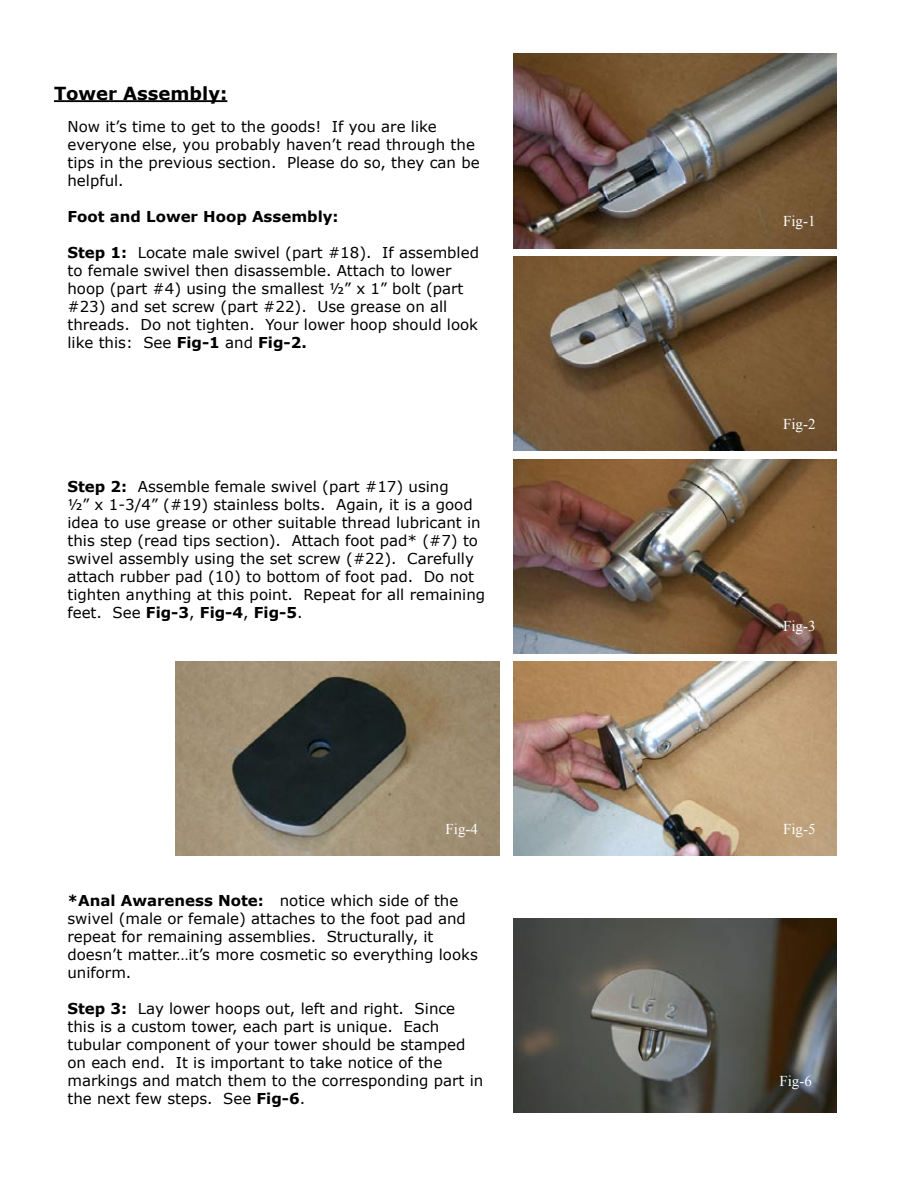
<style>
.page{position:relative;width:918px;height:1188px;background:#fff}
.page>*{position:absolute;margin:0;border:0;box-sizing:border-box;transform-origin:0 0}
.t1{font:700 18px "Verdana";color:#000}
.t2{font:15px/18px "Verdana";color:#000}
.t3{font:15px "Times New Roman";color:#fff}
.t4{font:700 15px "Verdana";color:#000}
.s1{font-weight:700}
</style>
<div class="page">
<hr style="left:54px;top:100px;width:173px;height:2px;background:#000">
<img style="left:513px;top:54px;width:324px;height:194px">
<img style="left:513px;top:256px;width:324px;height:195px">
<img style="left:513px;top:459px;width:324px;height:194px">
<img style="left:176px;top:662px;width:324px;height:194px">
<img style="left:513px;top:662px;width:324px;height:194px">
<img style="left:513px;top:918px;width:324px;height:194px">
<p class="t1" style="left:54px;top:82px;width:175px">Tower Assembly:</p>
<p class="t2" style="left:68px;top:118px;width:414px">Now it’s time to get to the goods! If you are like everyone else, you probably haven’t read through the tips in the previous section. Please do so, they can be helpful.</p>
<p class="t4" style="left:68px;top:207px;width:273px">Foot and Lower Hoop Assembly:</p>
<p class="t2" style="left:68px;top:244px;width:413px"><span class="s1">Step 1:</span> Locate male swivel (part #18). If assembled to female swivel then disassemble. Attach to lower hoop (part #4) using the smallest ½” x 1” bolt (part #23) and set screw (part #22). Use grease on all threads. Do not tighten. Your lower hoop should look like this: See <span class="s1">Fig-1</span> and <span class="s1">Fig-2.</span></p>
<p class="t2" style="left:68px;top:478px;width:419px"><span class="s1">Step 2:</span> Assemble female swivel (part #17) using<br>½” x 1-3/4” (#19) stainless bolts. Again, it is a good idea to use grease or other suitable thread lubricant in this step (read tips section). Attach foot pad* (#7) to swivel assembly using the set screw (#22). Carefully attach rubber pad (10) to bottom of foot pad. Do not tighten anything at this point. Repeat for all remaining feet. See <span class="s1">Fig-3</span>, <span class="s1">Fig-4</span>, <span class="s1">Fig-5</span>.</p>
<p class="t3" style="left:783px;top:211px;width:34px">Fig-1</p>
<p class="t3" style="left:783px;top:414px;width:34px">Fig-2</p>
<p class="t3" style="left:783px;top:616px;width:34px">Fig-3</p>
<p class="t3" style="left:446px;top:819px;width:34px">Fig-4</p>
<p class="t3" style="left:783px;top:819px;width:34px">Fig-5</p>
<p class="t2" style="left:68px;top:892px;width:412px"><span class="s1">*Anal Awareness Note:</span> notice which side of the swivel (male or female) attaches to the foot pad and repeat for remaining assemblies. Structurally, it doesn’t matter…it’s more cosmetic so everything looks uniform.</p>
<p class="t2" style="left:68px;top:1000px;width:417px"><span class="s1">Step 3:</span> Lay lower hoops out, left and right. Since this is a custom tower, each part is unique. Each tubular component of your tower should be stamped on each end. It is important to take notice of the markings and match them to the corresponding part in the next few steps. See <span class="s1">Fig-6</span>.</p>
<p class="t3" style="left:779px;top:1071px;width:34px">Fig-6</p>
</div>
